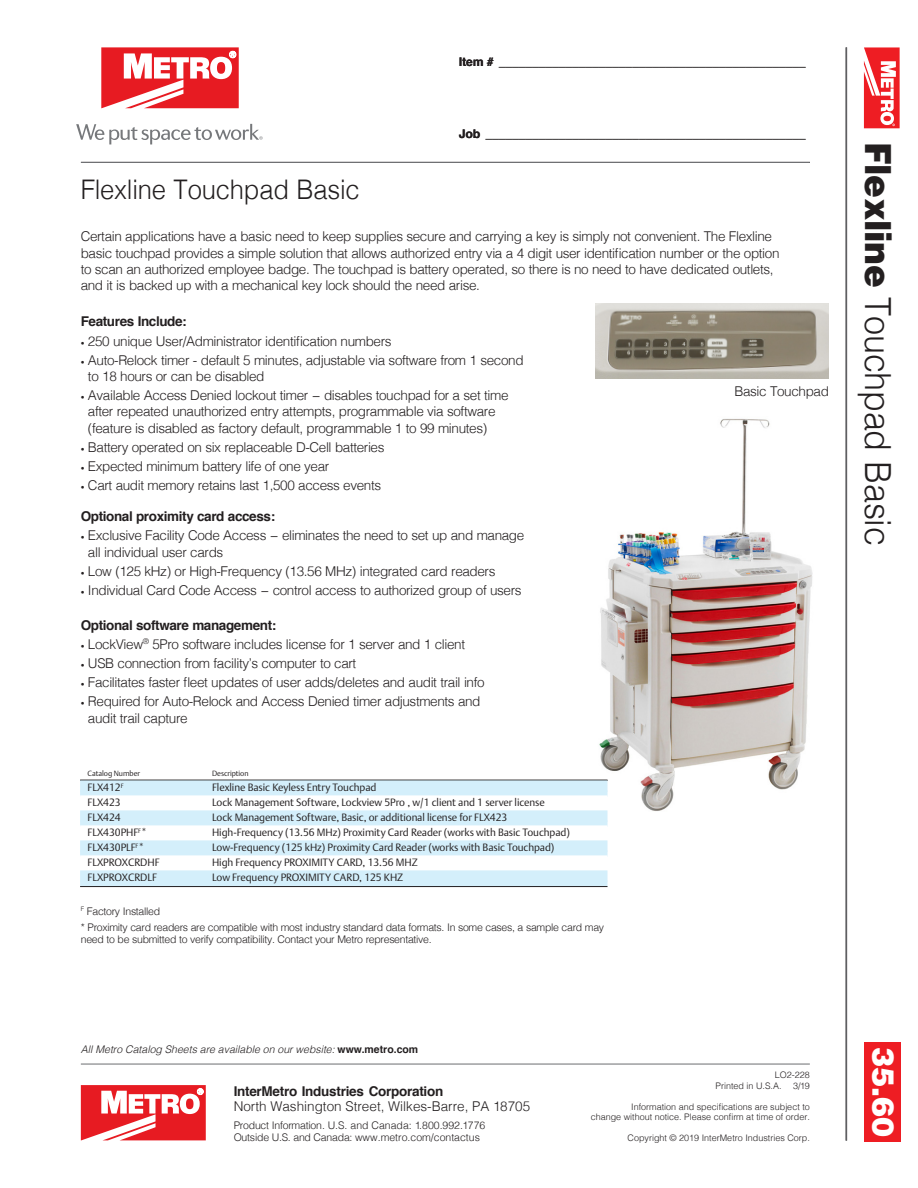
<style>
.page{position:relative;width:918px;height:1188px;background:#fff}
.page>*{position:absolute;margin:0;border:0;box-sizing:border-box;transform-origin:0 0}
.t1{font:300 36px "Helvetica";letter-spacing:-.01em;color:#231f20;scale:.95 1}
.t2{font:900 30px "Helvetica";color:#fff}
.t3{font:300 27px "Helvetica";letter-spacing:-.01em;color:#231f20;scale:.95 1}
._02-BODY___keep{font:300 13.5px/16.2px "Helvetica";letter-spacing:-.03em;color:#231f20}
._02-BODY___keep-2{font:700 13.5px "Helvetica";letter-spacing:-.03em;color:#231f20}
._02-BODY___keep-3{font:300 13.5px "Helvetica";color:#231f20}
.t4{font:700 12px "Helvetica";color:#231f20}
._02-BODY___keep-4{font:300 10.5px/12.6px "Helvetica";letter-spacing:-.03em;color:#231f20}
._3a_Chart_Cyan{font:300 10.5px "DTL Argo T";letter-spacing:-.005em;color:#231f20}
._3b_Chart_White{font:300 10.5px "DTL Argo T";letter-spacing:-.005em;color:#231f20}
.t5{font:italic 300 10.5px "Helvetica";color:#231f20}
._02-BODY___keep-5{font:300 10.5px "Helvetica";color:#231f20}
.t6{font:300 9px/10.5px "Helvetica";color:#231f20;text-align:right}
.t7{font:300 7.5px "DTL Argo T";letter-spacing:-.005em;color:#231f20}
.s1{font-size:7.5px}
.s2{font-weight:900}
.s3{font-weight:700;font-style:normal}
</style>
<div class="page">
<img style="left:577px;top:419px;width:236px;height:392px">
<hr style="left:81px;top:162px;width:729px;height:1px;background:#76787b">
<div style="left:864px;top:1042px;width:37px;height:100px;background:#ee1d23"></div>
<hr style="left:846px;top:47px;width:1px;height:1094px;background:#76787b">
<svg style="left:864px;top:47px;width:36px;height:81px"></svg>
<svg style="left:101px;top:47px;width:138px;height:61px"></svg>
<svg style="left:76px;top:124px;width:187px;height:20px"></svg>
<svg style="left:81px;top:1085px;width:125px;height:55px"></svg>
<hr style="left:81px;top:1064px;width:729px;height:1px;background:#6c6d70">
<div style="left:80px;top:780px;width:528px;height:17px;background:#d4effb"></div>
<div style="left:80px;top:795px;width:528px;height:17px;background:#fff"></div>
<div style="left:80px;top:810px;width:528px;height:17px;background:#d4effb"></div>
<div style="left:80px;top:825px;width:528px;height:17px;background:#fff"></div>
<div style="left:80px;top:840px;width:528px;height:17px;background:#d4effb"></div>
<div style="left:80px;top:855px;width:528px;height:17px;background:#fff"></div>
<div style="left:80px;top:870px;width:528px;height:17px;background:#d4effb"></div>
<hr style="left:80px;top:886px;width:528px;height:1px;background:#231f20">
<img style="left:596px;top:303px;width:233px;height:76px">
<p class="t4" style="left:459px;top:52px;width:348px">Item # ______________________________________________</p>
<p class="t3" style="left:81px;top:166px;width:295px">Flexline Touchpad Basic</p>
<p class="t4" style="left:459px;top:124px;width:348px">Job ________________________________________________</p>
<p class="_02-BODY___keep" style="left:81px;top:228px;width:700px">Certain applications have a basic need to keep supplies secure and carrying a key is simply not convenient. The Flexline basic touchpad provides a simple solution that allows authorized entry via a 4 digit user identification number or the option to scan an authorized employee badge. The touchpad is battery operated, so there is no need to have dedicated outlets, and it is backed up with a mechanical key lock should the need arise.</p>
<p class="_02-BODY___keep-2" style="left:81px;top:311px;width:108px">Features Include:</p>
<p class="_02-BODY___keep" style="left:81px;top:332px;width:312px"><span class="s1">•</span> 250 unique User/Administrator identification numbers</p>
<p class="_02-BODY___keep" style="left:88px;top:351px;width:437px;text-indent:-7px"><span class="s1">•</span> Auto-Relock timer - default 5 minutes, adjustable via software from 1 second to 18 hours or can be disabled</p>
<p class="_02-BODY___keep" style="left:88px;top:386px;width:422px;text-indent:-7px"><span class="s1">•</span> Available Access Denied lockout timer − disables touchpad for a set time after repeated unauthorized entry attempts, programmable via software (feature is disabled as factory default, programmable 1 to 99 minutes)</p>
<p class="_02-BODY___keep" style="left:81px;top:438px;width:305px"><span class="s1">•</span> Battery operated on six replaceable D-Cell batteries</p>
<p class="_02-BODY___keep" style="left:81px;top:457px;width:250px"><span class="s1">•</span> Expected minimum battery life of one year</p>
<p class="_02-BODY___keep" style="left:81px;top:476px;width:302px"><span class="s1">•</span> Cart audit memory retains last 1,500 access events</p>
<p class="_02-BODY___keep-2" style="left:81px;top:506px;width:196px">Optional proximity card access:</p>
<p class="_02-BODY___keep" style="left:88px;top:527px;width:438px;text-indent:-7px"><span class="s1">•</span> Exclusive Facility Code Access − eliminates the need to set up and manage all individual user cards</p>
<p class="_02-BODY___keep" style="left:81px;top:562px;width:416px"><span class="s1">•</span> Low (125 kHz) or High-Frequency (13.56 MHz) integrated card readers</p>
<p class="_02-BODY___keep" style="left:81px;top:581px;width:442px"><span class="s1">•</span> Individual Card Code Access − control access to authorized group of users</p>
<p class="_02-BODY___keep-2" style="left:81px;top:614px;width:197px">Optional software management:</p>
<p class="_02-BODY___keep" style="left:81px;top:635px;width:386px"><span class="s1">•</span> LockView<sup>®</sup> 5Pro software includes license for 1 server and 1 client</p>
<p class="_02-BODY___keep" style="left:81px;top:654px;width:277px"><span class="s1">•</span> USB connection from facility’s computer to cart</p>
<p class="_02-BODY___keep" style="left:81px;top:673px;width:405px"><span class="s1">•</span> Facilitates faster fleet updates of user adds/deletes and audit trail info</p>
<p class="_02-BODY___keep" style="left:88px;top:693px;width:394px;text-indent:-7px"><span class="s1">•</span> Required for Auto-Relock and Access Denied timer adjustments and audit trail capture</p>
<p class="t7" style="left:88px;top:769px;width:54px">Catalog Number</p>
<p class="t7" style="left:212px;top:769px;width:38px">Description</p>
<p class="_3a_Chart_Cyan" style="left:88px;top:781px;width:37px">FLX412<sup>F</sup></p>
<p class="_3a_Chart_Cyan" style="left:212px;top:781px;width:166px">Flexline Basic Keyless Entry Touchpad</p>
<p class="_3b_Chart_White" style="left:88px;top:796px;width:35px">FLX423</p>
<p class="_3b_Chart_White" style="left:212px;top:796px;width:334px">Lock Management Software, Lockview 5Pro , w/1 client and 1 server license</p>
<p class="_3a_Chart_Cyan" style="left:88px;top:811px;width:35px">FLX424</p>
<p class="_3a_Chart_Cyan" style="left:212px;top:811px;width:297px">Lock Management Software, Basic, or additional license for FLX423</p>
<p class="_3b_Chart_White" style="left:88px;top:826px;width:61px">FLX430PHF<sup>F</sup>*</p>
<p class="_3b_Chart_White" style="left:212px;top:826px;width:359px">High-Frequency (13.56 MHz) Proximity Card Reader (works with Basic Touchpad)</p>
<p class="_3a_Chart_Cyan" style="left:88px;top:841px;width:58px">FLX430PLF<sup>F</sup>*</p>
<p class="_3a_Chart_Cyan" style="left:212px;top:841px;width:344px">Low-Frequency (125 kHz) Proximity Card Reader (works with Basic Touchpad)</p>
<p class="_3b_Chart_White" style="left:88px;top:856px;width:74px">FLXPROXCRDHF</p>
<p class="_3b_Chart_White" style="left:212px;top:856px;width:207px">High Frequency PROXIMITY CARD, 13.56 MHZ</p>
<p class="_3a_Chart_Cyan" style="left:88px;top:871px;width:71px">FLXPROXCRDLF</p>
<p class="_3a_Chart_Cyan" style="left:212px;top:871px;width:193px">Low Frequency PROXIMITY CARD, 125 KHZ</p>
<p class="_02-BODY___keep-4" style="left:81px;top:904px;width:81px"><sup>F</sup> Factory Installed</p>
<p class="_02-BODY___keep-4" style="left:81px;top:920px;width:525px">* Proximity card readers are compatible with most industry standard data formats. In some cases, a sample card may need to be submitted to verify compatibility. Contact your Metro representative.</p>
<p class="_02-BODY___keep" style="left:734px;top:382px;width:96px">Basic Touchpad</p>
<p class="t1" style="left:909px;top:142px;width:427px;rotate:90deg"><span class="s2">Flexline</span> Touchpad Basic</p>
<p class="t5" style="left:81px;top:1040px;width:339px">All Metro Catalog Sheets are available on our website: <span class="s3">www.metro.com</span></p>
<p class="t2" style="left:903px;top:1047px;width:92px;rotate:90deg">35.60</p>
<p class="t6" style="left:775px;top:1069px;width:37px">LO2-228</p>
<p class="t6" style="left:716px;top:1080px;width:68px">Printed in U.S.A.</p>
<p class="t6" style="left:793px;top:1080px;width:18px">3/19</p>
<p class="t6" style="left:591px;top:1101px;width:221px">Information and specifications are subject to<br>change without notice. Please confirm at time of order.</p>
<p class="t6" style="left:628px;top:1132px;width:184px">Copyright © 2019 InterMetro Industries Corp.</p>
<p class="_02-BODY___keep-2" style="left:234px;top:1080px;width:211px">InterMetro Industries Corporation</p>
<p class="_02-BODY___keep-3" style="left:234px;top:1095px;width:298px">North Washington Street, Wilkes-Barre, PA 18705</p>
<p class="_02-BODY___keep-4" style="left:234px;top:1118px;width:253px">Product Information. U.S. and Canada: 1.800.992.1776</p>
<p class="_02-BODY___keep-5" style="left:234px;top:1128px;width:248px">Outside U.S. and Canada: www.metro.com/contactus</p>
</div>
